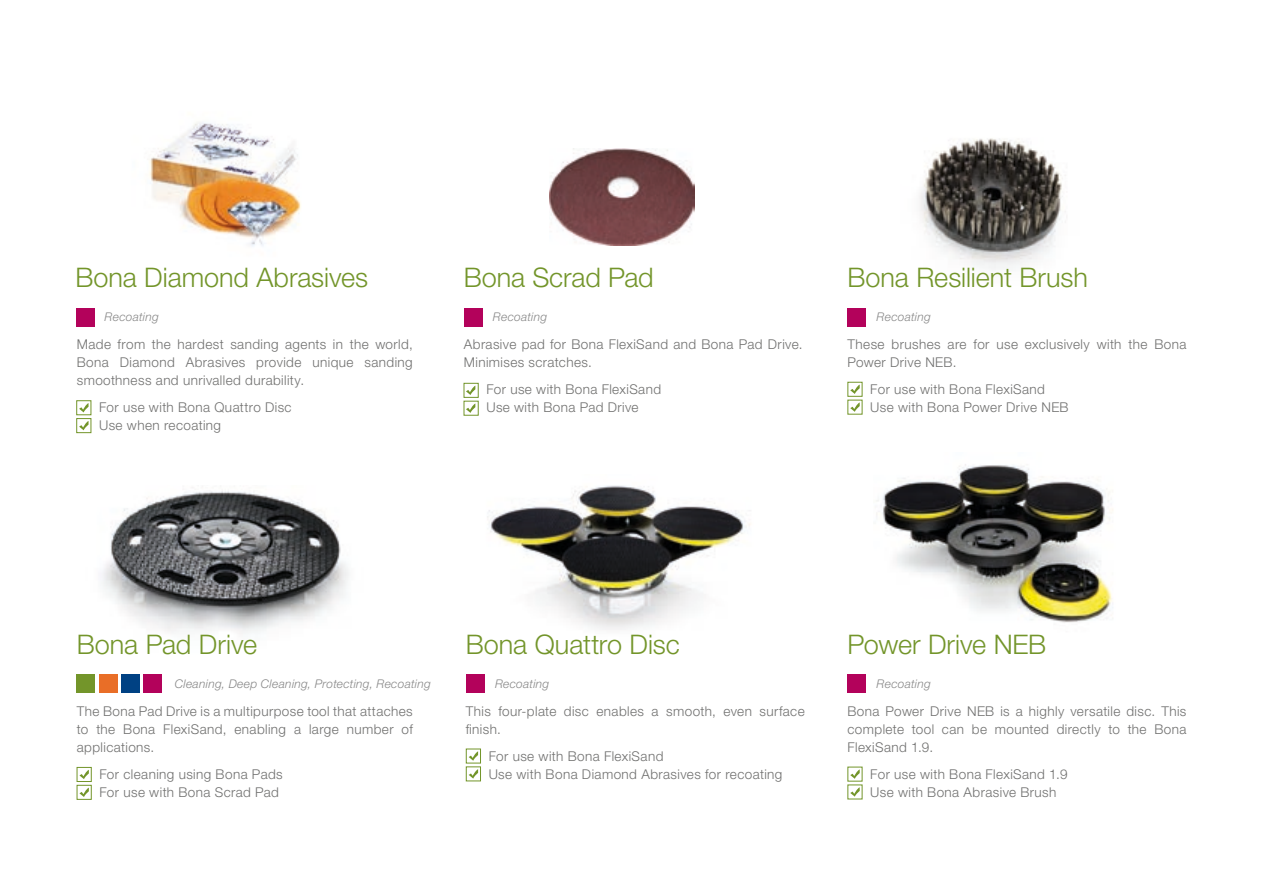
<style>
.page{position:relative;width:1263px;height:893px;background:#fff}
.page>*{position:absolute;margin:0;border:0;box-sizing:border-box;transform-origin:0 0}
.t1{font:300 27px "Helvetica Neue LT Std";letter-spacing:-.005em;color:#73952a}
.t2{font:300 13.5px/18px "Helvetica Neue LT Std";letter-spacing:.03em;color:#70706f}
.t3{font:italic 300 12px "Helvetica Neue LT Std";letter-spacing:.025em;color:#878787}
</style>
<div class="page">
<img style="left:876px;top:464px;width:237px;height:159px">
<img style="left:102px;top:487px;width:247px;height:147px">
<div style="left:77px;top:767px;width:14px;height:15px;background:#fff;border:1px solid #73952a"></div>
<svg style="left:79px;top:770px;width:10px;height:9px"></svg>
<svg style="left:79px;top:788px;width:10px;height:9px"></svg>
<img style="left:149px;top:122px;width:152px;height:124px">
<svg style="left:848px;top:767px;width:14px;height:14px"></svg>
<svg style="left:850px;top:769px;width:10px;height:10px"></svg>
<svg style="left:848px;top:785px;width:14px;height:14px"></svg>
<svg style="left:850px;top:787px;width:10px;height:10px"></svg>
<svg style="left:79px;top:403px;width:10px;height:9px"></svg>
<div style="left:77px;top:418px;width:14px;height:15px;background:#fff;border:1px solid #73952a"></div>
<svg style="left:79px;top:421px;width:10px;height:9px"></svg>
<div style="left:847px;top:675px;width:19px;height:18px;background:#b3025b"></div>
<div style="left:77px;top:308px;width:18px;height:18px;background:#b3025b"></div>
<img style="left:919px;top:138px;width:147px;height:131px">
<svg style="left:850px;top:385px;width:10px;height:9px"></svg>
<svg style="left:848px;top:400px;width:14px;height:14px"></svg>
<svg style="left:850px;top:402px;width:10px;height:10px"></svg>
<div style="left:847px;top:308px;width:19px;height:18px;background:#b3025b"></div>
<svg style="left:464px;top:383px;width:14px;height:15px"></svg>
<svg style="left:466px;top:386px;width:9px;height:9px"></svg>
<svg style="left:464px;top:401px;width:14px;height:14px"></svg>
<svg style="left:466px;top:403px;width:9px;height:10px"></svg>
<div style="left:464px;top:308px;width:18px;height:18px;background:#b3025b"></div>
<img style="left:549px;top:149px;width:146px;height:96px">
<img style="left:466px;top:485px;width:285px;height:196px">
<svg style="left:466px;top:749px;width:15px;height:14px"></svg>
<svg style="left:469px;top:751px;width:9px;height:10px"></svg>
<svg style="left:466px;top:767px;width:15px;height:14px"></svg>
<svg style="left:469px;top:769px;width:9px;height:10px"></svg>
<div style="left:466px;top:675px;width:18px;height:18px;background:#b3025b"></div>
<div style="left:99px;top:675px;width:18px;height:18px;background:#e96e27"></div>
<div style="left:121px;top:675px;width:19px;height:18px;background:#004183"></div>
<div style="left:77px;top:675px;width:18px;height:18px;background:#73952a"></div>
<div style="left:143px;top:675px;width:19px;height:18px;background:#b3025b"></div>
<h1 class="t1" style="left:75px;top:261px;width:294px">Bona Diamond Abrasives</h1>
<h1 class="t1" style="left:464px;top:261px;width:191px">Bona Scrad Pad</h1>
<h1 class="t1" style="left:847px;top:261px;width:242px">Bona Resilient Brush</h1>
<p class="t3" style="left:105px;top:310px;width:56px">Recoating</p>
<p class="t3" style="left:493px;top:310px;width:56px">Recoating</p>
<p class="t3" style="left:877px;top:310px;width:56px">Recoating</p>
<p class="t2" style="left:77px;top:335px;width:337px;text-align:justify">Made from the hardest sanding agents in the world, Bona Diamond Abrasives provide unique sanding smoothness and unrivalled durability.</p>
<p class="t2" style="left:99px;top:398px;width:194px">For use with Bona Quattro Disc<br>Use when recoating</p>
<p class="t2" style="left:464px;top:335px;width:340px">Abrasive pad for Bona FlexiSand and Bona Pad Drive.<br>Minimises scratches.</p>
<p class="t2" style="left:486px;top:380px;width:176px">For use with Bona FlexiSand<br>Use with Bona Pad Drive</p>
<p class="t2" style="left:847px;top:335px;width:340px">These brushes are for use exclusively with the Bona<br>Power Drive NEB.</p>
<p class="t2" style="left:870px;top:380px;width:200px">For use with Bona FlexiSand<br>Use with Bona Power Drive NEB</p>
<h1 class="t1" style="left:77px;top:628px;width:182px">Bona Pad Drive</h1>
<h1 class="t1" style="left:466px;top:628px;width:215px">Bona Quattro Disc</h1>
<h1 class="t1" style="left:847px;top:628px;width:200px">Power Drive NEB</h1>
<p class="t3" style="left:175px;top:677px;width:257px">Cleaning, Deep Cleaning, Protecting, Recoating</p>
<p class="t3" style="left:495px;top:677px;width:56px">Recoating</p>
<p class="t3" style="left:877px;top:677px;width:56px">Recoating</p>
<p class="t2" style="left:77px;top:702px;width:337px;text-align:justify">The Bona Pad Drive is a multipurpose tool that attaches to the Bona FlexiSand, enabling a large number of applications.</p>
<p class="t2" style="left:99px;top:765px;width:185px">For cleaning using Bona Pads<br>For use with Bona Scrad Pad</p>
<p class="t2" style="left:466px;top:702px;width:340px">This four-plate disc enables a smooth, even surface finish.</p>
<p class="t2" style="left:489px;top:747px;width:295px">For use with Bona FlexiSand<br>Use with Bona Diamond Abrasives for recoating</p>
<p class="t2" style="left:847px;top:702px;width:340px;text-align:justify">Bona Power Drive NEB is a highly versatile disc. This complete tool can be mounted directly to the Bona FlexiSand 1.9.</p>
<p class="t2" style="left:870px;top:765px;width:199px">For use with Bona FlexiSand 1.9<br>Use with Bona Abrasive Brush</p>
</div>
